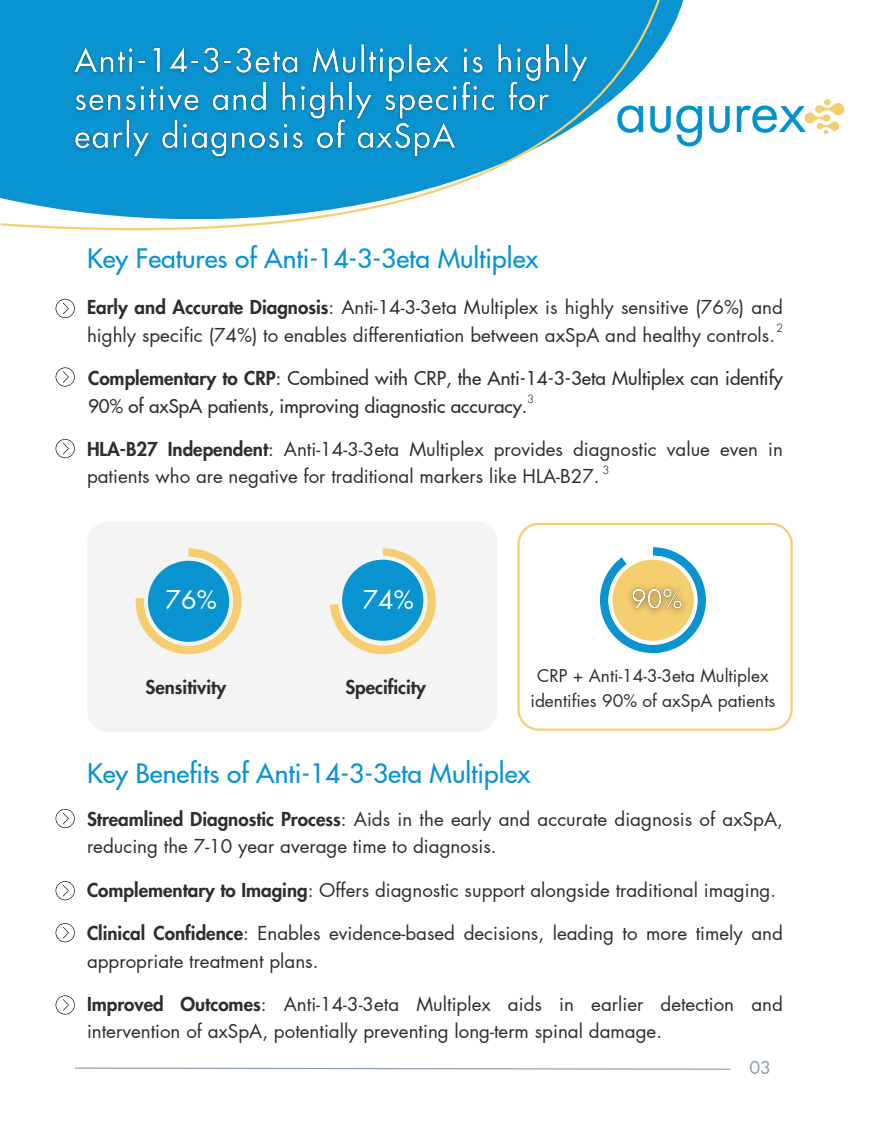
<style>
.page{position:relative;width:870px;height:1125px;background:#fff}
.page>*{position:absolute;margin:0;border:0;box-sizing:border-box;transform-origin:0 0}
.t1{font:500 26.25px "Futura LT Pro";color:#0993d1}
.t2{font:25.2px "Futura LT Pro";color:#fff}
.t3{font:18.75px/27.6px "Futura LT Pro";color:#2e2e2e}
.t4{font:500 18.75px/27.6px "Futura LT Pro";color:#2e2e2e}
.t5{font:800 18.75px "Futura LT Pro";color:#2e2e2e}
.t6{font:17.62px "Futura LT Pro";color:#8b9baa}
.t7{font:17.25px/25.9px "Futura LT Pro";color:#2e2e2e;text-align:center}
.t8{font:300 11.25px "Futura LT Pro";color:#000}
.s1{font-weight:800}
</style>
<div class="page">
<svg style="left:75px;top:1067px;width:656px;height:3px"></svg>
<svg style="left:56px;top:809px;width:19px;height:19px"></svg>
<svg style="left:517px;top:523px;width:275px;height:208px"></svg>
<svg style="left:593px;top:541px;width:119px;height:119px"></svg>
<div style="left:87px;top:522px;width:410px;height:210px;background:#f4f4f4;border-radius:21px"></div>
<svg style="left:135px;top:548px;width:107px;height:107px"></svg>
<svg style="left:330px;top:548px;width:106px;height:107px"></svg>
<svg style="left:0;top:0;width:684px;height:311px"></svg>
<img style="left:602px;top:87px;width:243px;height:68px">
<img style="left:69px;top:40px;width:523px;height:124px">
<svg style="left:56px;top:299px;width:19px;height:19px"></svg>
<svg style="left:56px;top:439px;width:19px;height:19px"></svg>
<svg style="left:56px;top:367px;width:19px;height:20px"></svg>
<svg style="left:56px;top:881px;width:19px;height:19px"></svg>
<svg style="left:56px;top:923px;width:19px;height:19px"></svg>
<svg style="left:56px;top:995px;width:19px;height:20px"></svg>
<p class="t1" style="left:87px;top:246px;width:452px">Key Features of Anti-14-3-3eta Multiplex</p>
<p class="t3" style="left:87px;top:294px;width:697px"><span class="s1">Early and Accurate Diagnosis</span>: Anti-14-3-3eta Multiplex is highly sensitive (76%) and highly specific (74%) to enables differentiation between axSpA and healthy controls.</p>
<p class="t8" style="left:775px;top:323px;width:8px">2</p>
<p class="t4" style="left:88px;top:365px;width:696px"><span class="s1">Complementary to CRP</span>: Combined with CRP, the Anti-14-3-3eta Multiplex can identify<br>90% of axSpA patients, improving diagnostic accuracy.</p>
<p class="t8" style="left:527px;top:394px;width:8px">3</p>
<p class="t3" style="left:87px;top:436px;width:697px"><span class="s1">HLA-B27 Independent</span>: Anti-14-3-3eta Multiplex provides diagnostic value even in patients who are negative for traditional markers like HLA-B27.</p>
<p class="t8" style="left:602px;top:464px;width:8px">3</p>
<p class="t2" style="left:165px;top:588px;width:53px">76%</p>
<p class="t2" style="left:362px;top:589px;width:53px">74%</p>
<p class="t5" style="left:145px;top:678px;width:82px">Sensitivity</p>
<p class="t5" style="left:345px;top:678px;width:82px">Specificity</p>
<p class="t7" style="left:530px;top:663px;width:246px">CRP + Anti-14-3-3eta Multiplex identifies 90% of axSpA patients</p>
<p class="t1" style="left:87px;top:761px;width:444px">Key Benefits of Anti-14-3-3eta Multiplex</p>
<h2 class="t3" style="left:87px;top:806px;width:697px"><span class="s1">Streamlined Diagnostic Process</span>: Aids in the early and accurate diagnosis of axSpA, reducing the 7-10 year average time to diagnosis.</h2>
<p class="t3" style="left:87px;top:877px;width:690px"><span class="s1">Complementary to Imaging</span>: Offers diagnostic support alongside traditional imaging.</p>
<p class="t3" style="left:87px;top:920px;width:697px"><span class="s1">Clinical Confidence</span>: Enables evidence-based decisions, leading to more timely and appropriate treatment plans.</p>
<p class="t3" style="left:87px;top:991px;width:697px"><span class="s1">Improved Outcomes</span>: Anti-14-3-3eta Multiplex aids in earlier detection and intervention of axSpA, potentially preventing long-term spinal damage.</p>
<p class="t6" style="left:749px;top:1060px;width:23px">03</p>
</div>
